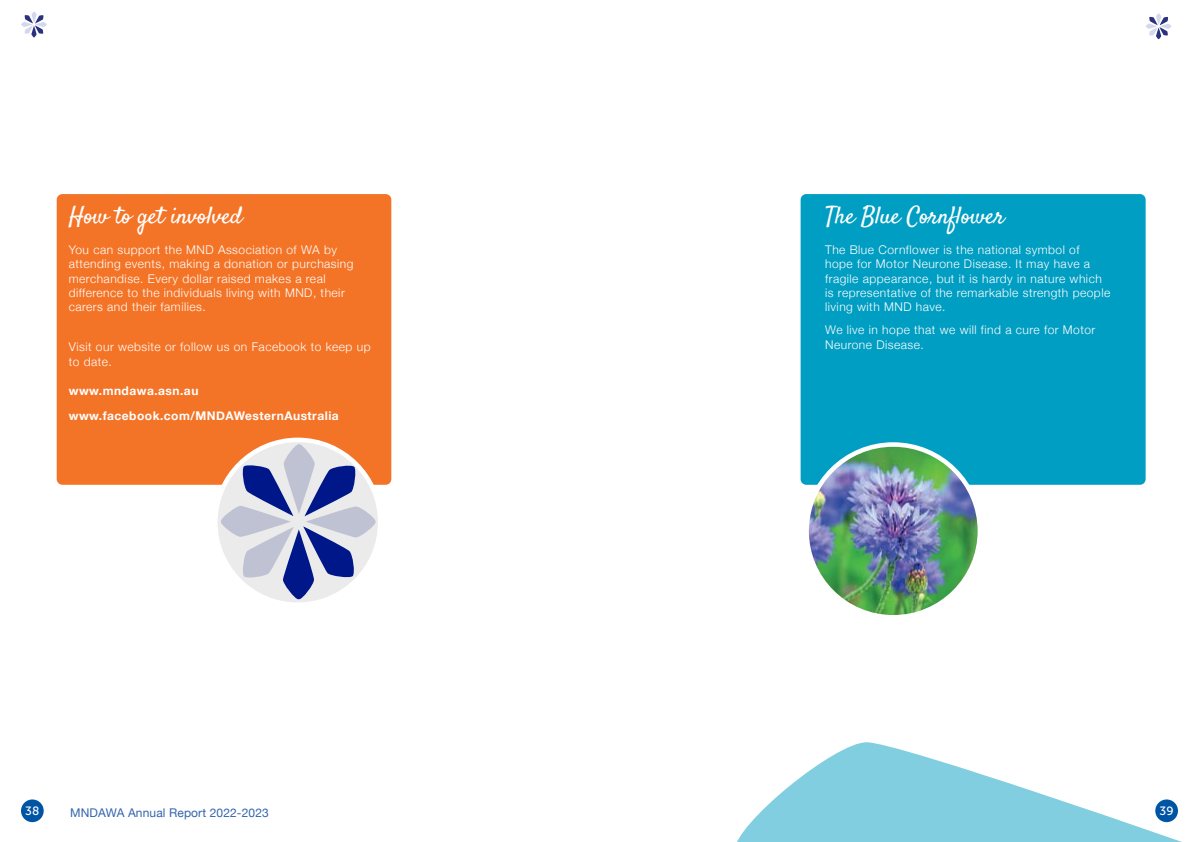
<style>
.page{position:relative;width:1191px;height:842px;background:#fff}
.page>*{position:absolute;margin:0;border:0;box-sizing:border-box;transform-origin:0 0}
.t1{font:24px "Satisfy";letter-spacing:-.01em;color:#fff}
.t2{font:300 12px/14.4px "Helvetica Neue";letter-spacing:.04em;color:#fff}
.t3{font:700 12px/25.7px "Helvetica Neue";letter-spacing:.04em;color:#fff}
.t4{font:12px "Helvetica Neue";letter-spacing:.01em;color:#3264ad}
.t5{font:12px "Museo Sans 500";color:#fff}
</style>
<div class="page">
<svg style="left:737px;top:742px;width:445px;height:100px;fill:#80cee0"></svg>
<div style="left:800px;top:194px;width:345px;height:291px;background:#009ec2;border-radius:6px"></div>
<img style="left:806px;top:444px;width:174px;height:173px;border-radius:86px">
<div style="left:804px;top:442px;width:178px;height:177px;border:5px solid #fff;border-radius:50%"></div>
<div style="left:57px;top:194px;width:334px;height:291px;background:#f47427;border-radius:6px"></div>
<svg style="left:221px;top:444px;width:155px;height:155px;background:#b5b2c8"></svg>
<div style="left:213px;top:438px;width:169px;height:169px;border:5px solid #fff;border-radius:50%"></div>
<div style="left:21px;top:799px;width:23px;height:23px;background:#0054a4;border-radius:50%"></div>
<div style="left:1155px;top:799px;width:23px;height:23px;background:#0054a4;border-radius:50%"></div>
<svg style="left:21px;top:12px;width:26px;height:25px"></svg>
<svg style="left:1146px;top:13px;width:25px;height:26px"></svg>
<h1 class="t1" style="left:69px;top:201px;width:175px">How to get involved</h1>
<h1 class="t1" style="left:825px;top:201px;width:181px">The Blue Cornflower</h1>
<p class="t2" style="left:69px;top:241px;width:286px">You can support the MND Association of WA by attending events, making a donation or purchasing merchandise. Every dollar raised makes a real difference to the individuals living with MND, their carers and their families.</p>
<p class="t2" style="left:69px;top:339px;width:303px">Visit our website or follow us on Facebook to keep up to date.</p>
<p class="t3" style="left:69px;top:378px;width:272px">www.mndawa.asn.au www.facebook.com/MNDAWesternAustralia</p>
<p class="t2" style="left:825px;top:241px;width:286px">The Blue Cornflower is the national symbol of<br>hope for Motor Neurone Disease. It may have a fragile appearance, but it is hardy in nature which is representative of the remarkable strength people living with MND have.</p>
<p class="t2" style="left:825px;top:322px;width:272px">We live in hope that we will find a cure for Motor<br>Neurone Disease.</p>
<p class="t5" style="left:25px;top:804px;width:16px">38</p>
<p class="t4" style="left:70px;top:804px;width:200px">MNDAWA Annual Report 2022-2023</p>
<p class="t5" style="left:1159px;top:804px;width:15px">39</p>
</div>
